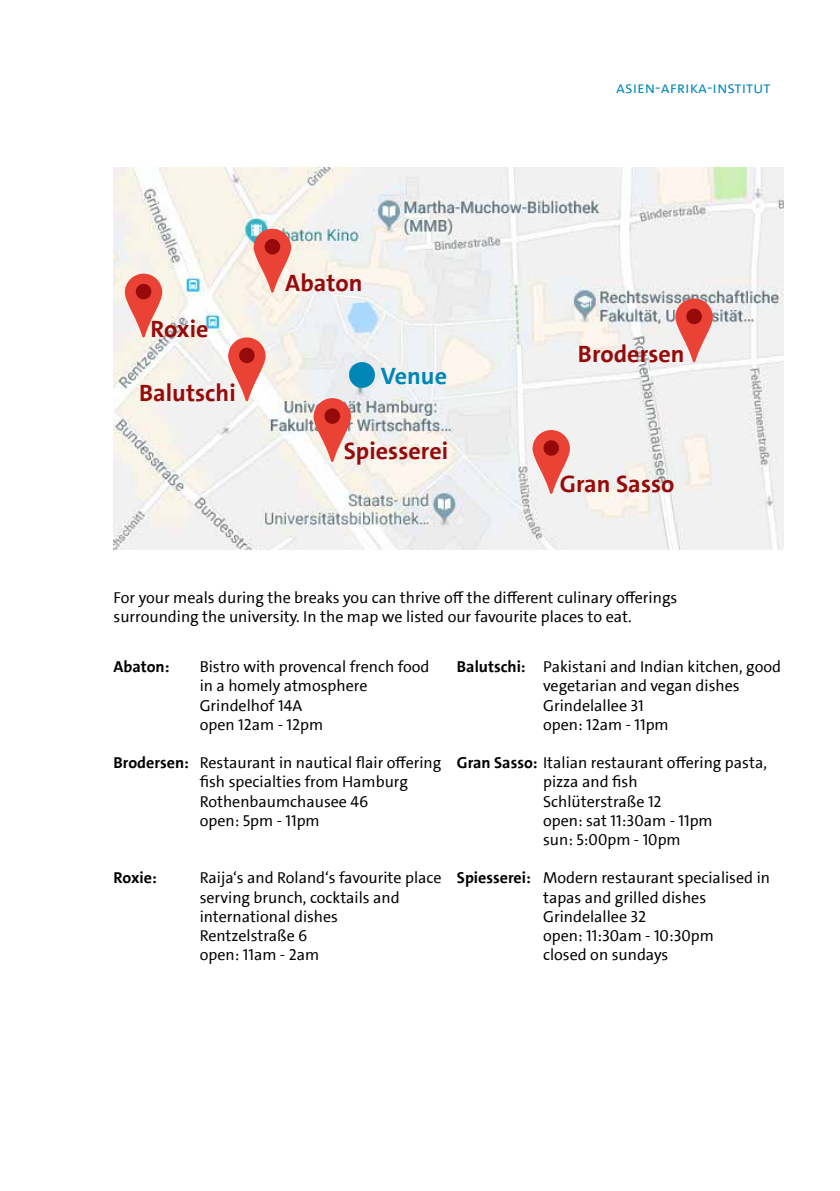
<style>
.page{position:relative;width:840px;height:1191px;background:#fff}
.page>*{position:absolute;margin:0;border:0;box-sizing:border-box;transform-origin:0 0}
.t1{font:700 24px "The Sans UHH";letter-spacing:.005em;color:#960a0a}
.t2{font:700 24px "The Sans UHH";letter-spacing:.005em;color:#0086b6}
.t3{font:16.4px "The Sans UHH Semi Light Caps";color:#0086b6}
.t4{font:16px/19.2px "The Sans UHH";color:#000}
.t5{font:700 16px "The Sans UHH";color:#000}
.s1{font-weight:700}
</style>
<div class="page">
<img style="left:113px;top:167px;width:669px;height:382px">
<svg style="left:228px;top:337px;width:37px;height:64px"></svg>
<div style="left:239px;top:348px;width:15px;height:15px;background:#960a0a;border-radius:50%"></div>
<svg style="left:313px;top:398px;width:38px;height:64px;background:#ec8c83"></svg>
<div style="left:324px;top:408px;width:16px;height:16px;background:#960a0a;border-radius:50%"></div>
<svg style="left:253px;top:229px;width:38px;height:63px;background:#eb8a7f"></svg>
<div style="left:264px;top:239px;width:16px;height:15px;background:#960a0a;border-radius:50%"></div>
<svg style="left:532px;top:430px;width:37px;height:64px"></svg>
<div style="left:543px;top:440px;width:15px;height:16px;background:#960a0a;border-radius:50%"></div>
<svg style="left:675px;top:298px;width:37px;height:64px"></svg>
<div style="left:686px;top:309px;width:15px;height:15px;background:#960a0a;border-radius:50%"></div>
<svg style="left:125px;top:274px;width:37px;height:63px;background:#ef887e"></svg>
<div style="left:136px;top:284px;width:15px;height:15px;background:#960a0a;border-radius:50%"></div>
<div style="left:349px;top:362px;width:26px;height:26px;background:#0086b6;border-radius:50%"></div>
<h1 class="t1" style="left:150px;top:314px;width:59px">Roxie</h1>
<h1 class="t1" style="left:139px;top:378px;width:98px">Balutschi</h1>
<h1 class="t1" style="left:285px;top:268px;width:79px">Abaton</h1>
<h1 class="t2" style="left:380px;top:360px;width:68px">Venue</h1>
<h1 class="t1" style="left:343px;top:435px;width:106px">Spiesserei</h1>
<p class="t3" style="left:616px;top:77px;width:155px">asien-afrika-institut</p>
<h1 class="t1" style="left:577px;top:338px;width:108px">Brodersen</h1>
<h1 class="t1" style="left:559px;top:469px;width:116px">Gran Sasso</h1>
<p class="t4" style="left:113px;top:588px;width:565px">For your meals during the breaks you can thrive off the different culinary offerings surrounding the university. In the map we listed our favourite places to eat.</p>
<p class="t5" style="left:113px;top:656px;width:57px">Abaton:</p>
<p class="t4" style="left:199px;top:657px;width:231px">Bistro with provencal french food in a homely atmosphere<br>Grindelhof 14A<br>open 12am - 12pm</p>
<p class="t4" style="left:199px;top:753px;width:243px;text-indent:-86px"><span class="s1">Brodersen:</span> Restaurant in nautical flair offering fish specialties from Hamburg<br>Rothenbaumchausee 46<br>open: 5pm - 11pm</p>
<p class="t5" style="left:113px;top:867px;width:45px">Roxie:</p>
<p class="t4" style="left:199px;top:868px;width:243px">Raija‘s and Roland‘s favourite place serving brunch, cocktails and international dishes<br>Rentzelstraße 6<br>open: 11am - 2am</p>
<p class="t4" style="left:542px;top:657px;width:239px;text-indent:-86px"><span class="s1">Balutschi:</span> Pakistani and Indian kitchen, good vegetarian and vegan dishes<br>Grindelallee 31<br>open: 12am - 11pm</p>
<p class="t4" style="left:542px;top:753px;width:225px;text-indent:-86px"><span class="s1">Gran Sasso:</span> Italian restaurant offering pasta, pizza and fish<br>Schlüterstraße 12<br>open: sat 11:30am - 11pm<br>sun: 5:00pm - 10pm</p>
<p class="t4" style="left:542px;top:868px;width:228px;text-indent:-86px"><span class="s1">Spiesserei:</span> Modern restaurant specialised in tapas and grilled dishes<br>Grindelallee 32<br>open: 11:30am - 10:30pm<br>closed on sundays</p>
</div>
